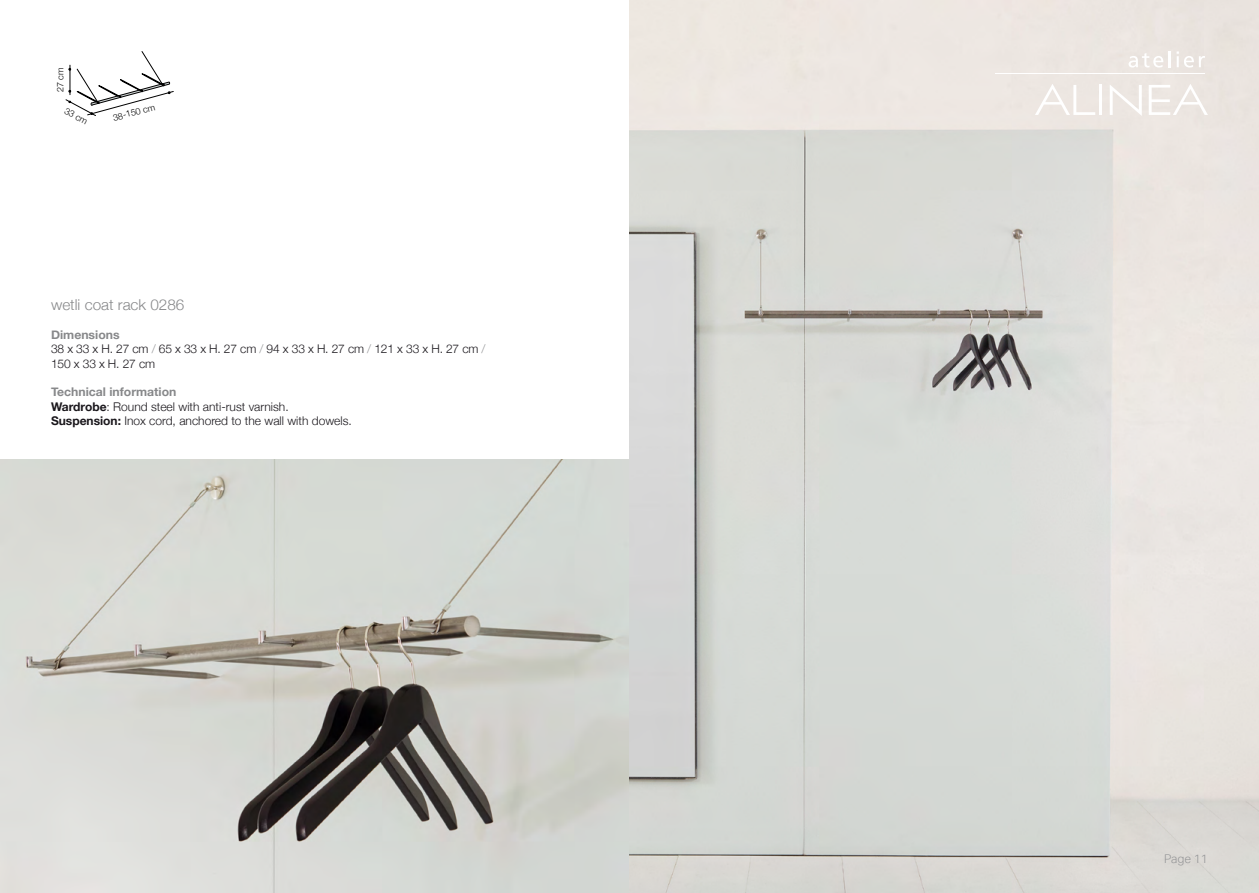
<style>
.page{position:relative;width:1259px;height:893px;background:#fff}
.page>*{position:absolute;margin:0;border:0;box-sizing:border-box;transform-origin:0 0}
.t1{font:300 15px "Helvetica Neue";color:#87888a}
.t2{font:300 12px/14.4px "Helvetica Neue";color:#1a171c}
.t3{font:300 12px "Aktiv Grotesk";color:#929395}
.t4{font:300 9px "Helvetica Neue";color:#000}
.s1{font-weight:700;color:#87888a}
.s2{color:#929395}
.s3{font-weight:700}
</style>
<div class="page">
<img style="left:0;top:459px;width:629px;height:434px">
<img style="left:629px;top:0;width:630px;height:893px">
<svg style="left:66px;top:51px;width:108px;height:65px"></svg>
<hr style="left:70px;top:65px;width:1px;height:30px;background:#000">
<hr style="left:1099px;top:85px;width:3px;height:30px;background:#fff">
<svg style="left:1109px;top:84px;width:32px;height:32px"></svg>
<svg style="left:1035px;top:84px;width:60px;height:31px"></svg>
<svg style="left:1148px;top:84px;width:60px;height:31px"></svg>
<svg style="left:1128px;top:51px;width:42px;height:17px"></svg>
<svg style="left:1176px;top:51px;width:29px;height:17px"></svg>
<hr style="left:995px;top:73px;width:210px;height:1px;background:#fff">
<p class="t4" style="left:53px;top:92px;width:26px;rotate:-90deg">27 cm</p>
<p class="t4" style="left:69px;top:104px;width:26px;rotate:28deg">33 cm</p>
<p class="t4" style="left:111px;top:111px;width:45px;rotate:-15deg">38-150 cm</p>
<p class="t1" style="left:51px;top:293px;width:135px">wetli coat rack 0286</p>
<p class="t2" style="left:51px;top:326px;width:436px"><span class="s1">Dimensions<br></span>38 x 33 x H. 27 cm <span class="s2">/</span> 65 x 33 x H. 27 cm <span class="s2">/</span> 94 x 33 x H. 27 cm <span class="s2">/</span> 121 x 33 x H. 27 cm <span class="s2">/<br></span>150 x 33 x H. 27 cm</p>
<p class="t2" style="left:51px;top:384px;width:302px"><span class="s1">Technical information<br></span><span class="s3">Wardrobe</span>: Round steel with anti-rust varnish.<br><span class="s3">Suspension:</span> Inox cord, anchored to the wall with dowels.</p>
<p class="t3" style="left:1164px;top:852px;width:45px">Page 11</p>
</div>
